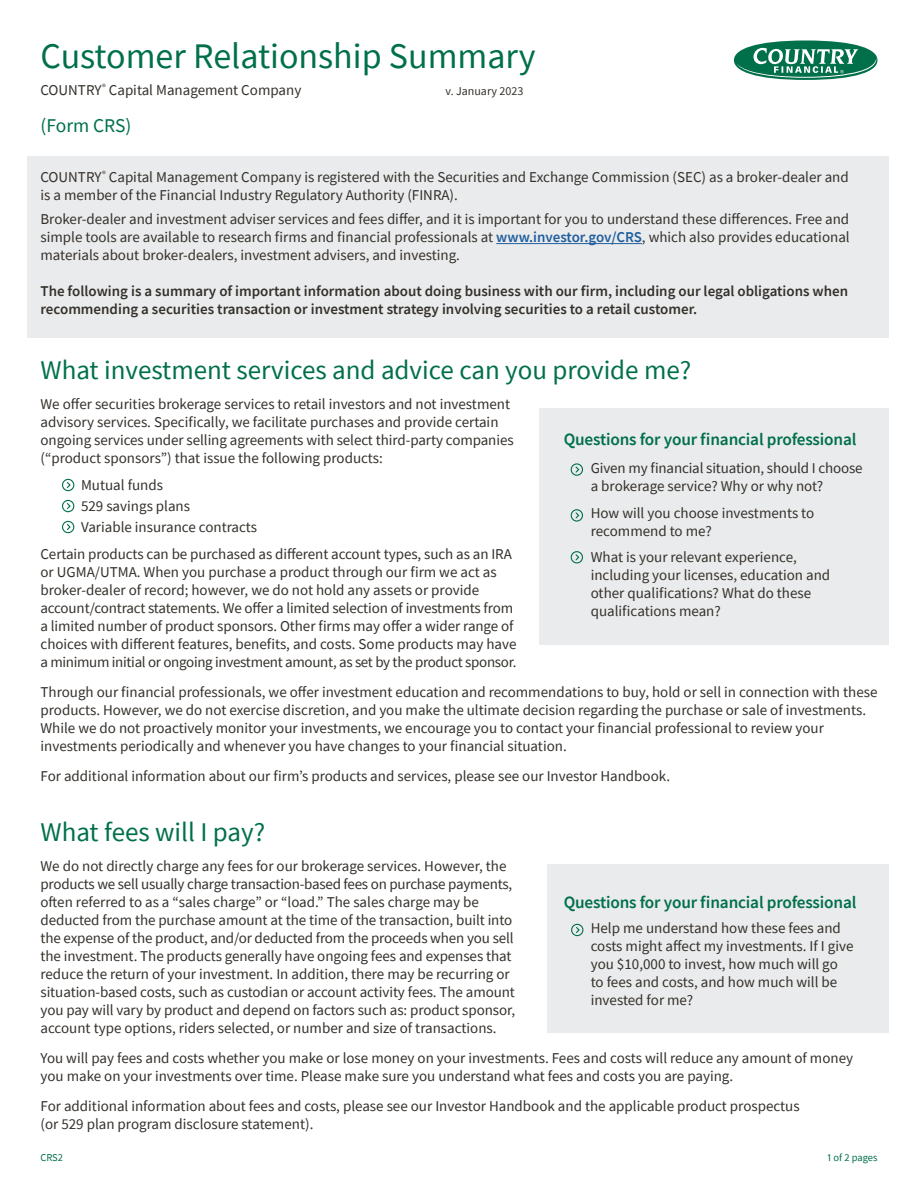
<style>
.page{position:relative;width:918px;height:1188px;background:#fff}
.page>*{position:absolute;margin:0;border:0;box-sizing:border-box;transform-origin:0 0}
.t1{font:36px "Source Sans Pro";color:#00704a}
.t2{font:27px "Source Sans Pro";color:#00704a}
.t3{font:19.5px "Source Sans Pro";color:#00704a}
.t4{font:600 17.25px "Source Sans Pro";letter-spacing:-.01em;color:#00704a}
.t5{font:15px/18px "Source Sans Pro";color:#34302b}
.t6{font:600 15px/18px "Source Sans Pro";color:#34302b}
.t7{font:12px "Source Sans Pro";color:#34302b}
.t8{font:10.5px "Source Sans Pro";color:#00704a}
.s1{font-weight:600;color:#215e9e}
</style>
<div class="page">
<div style="left:27px;top:156px;width:862px;height:182px;background:#eaebec"></div>
<hr style="left:496px;top:243px;width:146px;height:1px;background:#215e9e">
<div style="left:547px;top:864px;width:342px;height:168px;background:#eaebec"></div>
<div style="left:62px;top:479px;width:12px;height:12px;border:1px solid #00704a;border-radius:50%"></div>
<svg style="left:66px;top:481px;width:6px;height:8px"></svg>
<div style="left:539px;top:408px;width:350px;height:237px;background:#eaebec"></div>
<div style="left:571px;top:463px;width:12px;height:13px;border:1px solid #00704a;border-radius:50%"></div>
<svg style="left:574px;top:465px;width:6px;height:9px"></svg>
<div style="left:571px;top:509px;width:12px;height:13px;border:1px solid #00704a;border-radius:50%"></div>
<svg style="left:574px;top:511px;width:6px;height:9px"></svg>
<div style="left:571px;top:551px;width:12px;height:12px;border:1px solid #00704a;border-radius:50%"></div>
<svg style="left:574px;top:553px;width:6px;height:8px"></svg>
<div style="left:62px;top:500px;width:12px;height:12px;border:1px solid #00704a;border-radius:50%"></div>
<svg style="left:66px;top:502px;width:6px;height:8px"></svg>
<div style="left:62px;top:521px;width:12px;height:12px;border:1px solid #00704a;border-radius:50%"></div>
<svg style="left:66px;top:523px;width:6px;height:8px"></svg>
<div style="left:571px;top:924px;width:12px;height:12px;border:1px solid #00704a;border-radius:50%"></div>
<svg style="left:576px;top:926px;width:5px;height:8px"></svg>
<div style="left:734px;top:41px;width:143px;height:39px;background:#00704a;border-radius:50%"></div>
<svg style="left:737px;top:48px;width:139px;height:30px"></svg>
<h1 class="t1" style="left:40px;top:33px;width:497px">Customer Relationship Summary</h1>
<p class="t5" style="left:40px;top:80px;width:262px">COUNTRY<sup>®</sup> Capital Management Company</p>
<p class="t7" style="left:445px;top:83px;width:79px">v. January 2023</p>
<h3 class="t3" style="left:40px;top:113px;width:92px">(Form CRS)</h3>
<p class="t5" style="left:40px;top:168px;width:810px">COUNTRY<sup>®</sup> Capital Management Company is registered with the Securities and Exchange Commission (SEC) as a broker-dealer and is a member of the Financial Industry Regulatory Authority (FINRA).</p>
<p class="t5" style="left:40px;top:210px;width:811px;text-align:justify">Broker-dealer and investment adviser services and fees differ, and it is important for you to understand these differences. Free and simple tools are available to research firms and financial professionals at <span class="s1">www.investor.gov/CRS</span>, which also provides educational materials about broker-dealers, investment advisers, and investing.</p>
<p class="t6" style="left:40px;top:282px;width:809px">The following is a summary of important information about doing business with our firm, including our legal obligations when recommending a securities transaction or investment strategy involving securities to a retail customer.</p>
<h2 class="t2" style="left:40px;top:353px;width:652px">What investment services and advice can you provide me?</h2>
<p class="t5" style="left:40px;top:395px;width:475px">We offer securities brokerage services to retail investors and not investment advisory services. Specifically, we facilitate purchases and provide certain ongoing services under selling agreements with select third-party companies (“product sponsors”) that issue the following products:</p>
<p class="t5" style="left:81px;top:475px;width:178px;line-height:21px">Mutual funds<br>529 savings plans<br>Variable insurance contracts</p>
<p class="t5" style="left:40px;top:545px;width:478px">Certain products can be purchased as different account types, such as an IRA or UGMA/UTMA. When you purchase a product through our firm we act as broker-dealer of record; however, we do not hold any assets or provide account/contract statements. We offer a limited selection of investments from a limited number of product sponsors. Other firms may offer a wider range of choices with different features, benefits, and costs. Some products may have a minimum initial or ongoing investment amount, as set by the product sponsor.</p>
<p class="t5" style="left:40px;top:683px;width:839px">Through our financial professionals, we offer investment education and recommendations to buy, hold or sell in connection with these products. However, we do not exercise discretion, and you make the ultimate decision regarding the purchase or sale of investments.<br>While we do not proactively monitor your investments, we encourage you to contact your financial professional to review your investments periodically and whenever you have changes to your financial situation.</p>
<p class="t5" style="left:40px;top:767px;width:631px">For additional information about our firm’s products and services, please see our Investor Handbook.</p>
<h2 class="t2" style="left:40px;top:815px;width:226px">What fees will I pay?</h2>
<p class="t5" style="left:40px;top:857px;width:476px">We do not directly charge any fees for our brokerage services. However, the products we sell usually charge transaction-based fees on purchase payments, often referred to as a “sales charge” or “load.” The sales charge may be deducted from the purchase amount at the time of the transaction, built into the expense of the product, and/or deducted from the proceeds when you sell the investment. The products generally have ongoing fees and expenses that reduce the return of your investment. In addition, there may be recurring or situation-based costs, such as custodian or account activity fees. The amount you pay will vary by product and depend on factors such as: product sponsor, account type options, riders selected, or number and size of transactions.</p>
<p class="t5" style="left:40px;top:1049px;width:814px">You will pay fees and costs whether you make or lose money on your investments. Fees and costs will reduce any amount of money you make on your investments over time. Please make sure you understand what fees and costs you are paying.</p>
<p class="t5" style="left:40px;top:1097px;width:761px">For additional information about fees and costs, please see our Investor Handbook and the applicable product prospectus (or 529 plan program disclosure statement).</p>
<p class="t4" style="left:564px;top:428px;width:294px">Questions for your financial professional</p>
<p class="t5" style="left:591px;top:459px;width:273px">Given my financial situation, should I choose a brokerage service? Why or why not?</p>
<p class="t5" style="left:591px;top:504px;width:225px">How will you choose investments to recommend to me?</p>
<p class="t5" style="left:591px;top:548px;width:241px">What is your relevant experience, including your licenses, education and other qualifications? What do these qualifications mean?</p>
<p class="t4" style="left:564px;top:891px;width:294px">Questions for your financial professional</p>
<p class="t5" style="left:591px;top:919px;width:264px">Help me understand how these fees and costs might affect my investments. If I give you $10,000 to invest, how much will go to fees and costs, and how much will be invested for me?</p>
<p class="t8" style="left:40px;top:1151px;width:24px">CRS2</p>
<p class="t8" style="left:828px;top:1151px;width:51px">1 of 2 pages</p>
</div>
